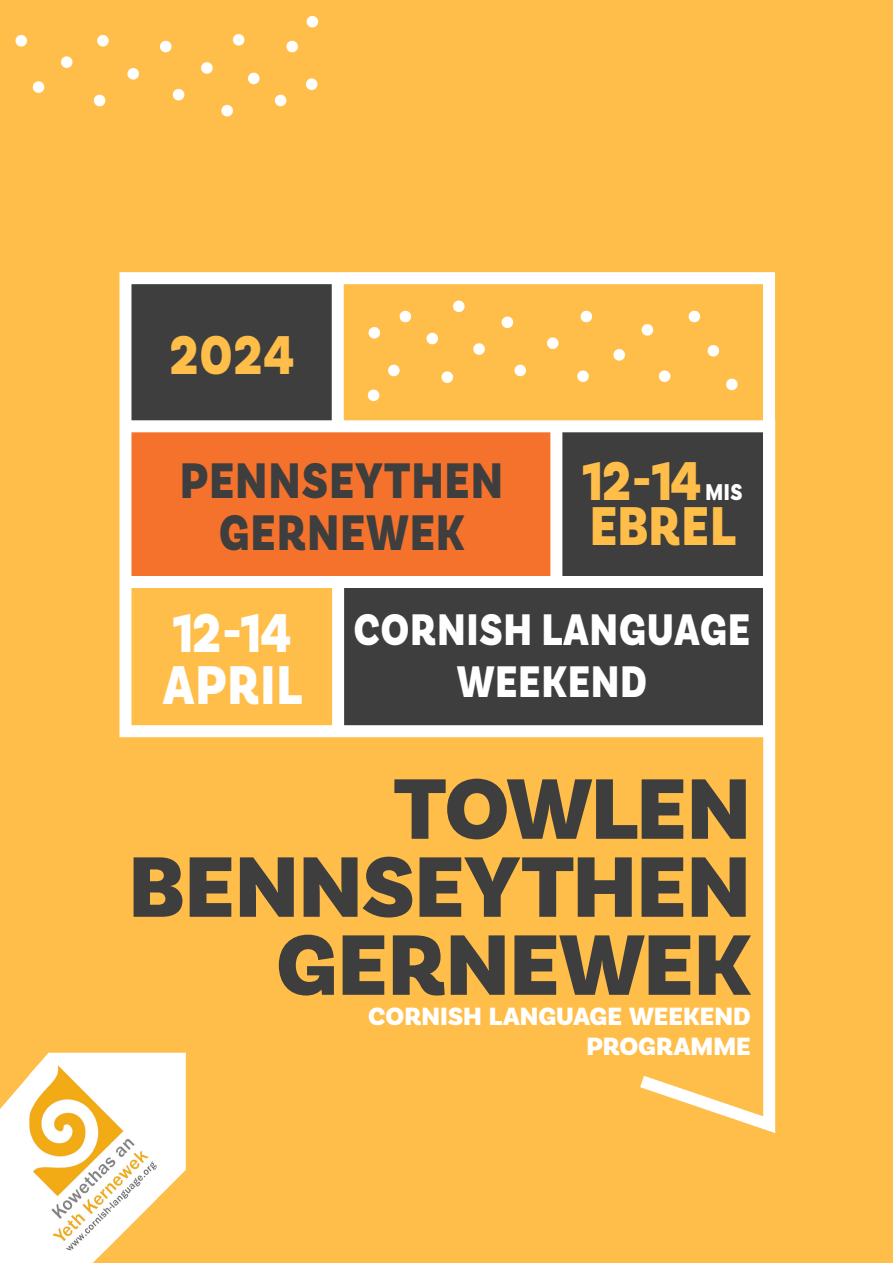
<style>
.page{position:relative;width:893px;height:1263px;background:#ffbe4a}
.page>*{position:absolute;margin:0;border:0;box-sizing:border-box;transform-origin:0 0}
.t1{font:900 90px/78px "Basic Sans";letter-spacing:-.005em;color:#3e3e3e;text-align:right}
.t2{font:900 57.3px "Basic Sans";letter-spacing:.03em;color:#ffbe4a;scale:.85 1}
.t3{font:900 57.3px/52.5px "Basic Sans";letter-spacing:.03em;color:#fff;scale:.85 1}
.t4{font:900 52.5px/52.5px "Basic Sans";letter-spacing:.03em;color:#3e3e3e;text-align:center;scale:.85 1}
.t5{font:900 46.5px/52.5px "Basic Sans";letter-spacing:.03em;color:#fff;text-align:center;scale:.85 1}
.t6{font:900 26.25px/30px "Basic Sans";color:#fff;text-align:right}
.t7{font:900 24px "Basic Sans";color:#fff;scale:.85 1}
</style>
<div class="page">
<div style="left:126px;top:278px;width:212px;height:144px;background:#3e3e3e"></div>
<div style="left:557px;top:430px;width:211px;height:149px;background:#3e3e3e"></div>
<div style="left:338px;top:588px;width:430px;height:143px;background:#3e3e3e"></div>
<div style="left:126px;top:430px;width:431px;height:149px;background:#f5722c"></div>
<img style="left:367px;top:300px;width:371px;height:102px">
<div style="left:332px;top:278px;width:12px;height:149px;background:#fff"></div>
<div style="left:332px;top:582px;width:12px;height:149px;background:#fff"></div>
<div style="left:126px;top:420px;width:642px;height:12px;background:#fff"></div>
<div style="left:126px;top:576px;width:642px;height:12px;background:#fff"></div>
<div style="left:550px;top:427px;width:12px;height:155px;background:#fff"></div>
<svg style="left:627px;top:420px;width:149px;height:713px"></svg>
<div style="left:119px;top:272px;width:656px;height:465px;border:12px solid #fff"></div>
<img style="left:15px;top:15px;width:304px;height:102px">
<svg style="left:0;top:1053px;width:186px;height:210px"></svg>
<img style="left:29px;top:1065px;width:127px;height:185px">
<h2 class="t2" style="left:170px;top:320px;width:149px">2024</h2>
<h3 class="t4" style="left:180px;top:455px;width:381px">PENNSEYTHEN<br>GERNEWEK</h3>
<h2 class="t2" style="left:583px;top:446px;width:141px">12-14</h2>
<p class="t7" style="left:705px;top:478px;width:45px">MIS</p>
<h2 class="t2" style="left:590px;top:491px;width:173px">EBREL</h2>
<h2 class="t3" style="left:163px;top:608px;width:165px">12-14<br>APRIL</h2>
<h3 class="t5" style="left:354px;top:604px;width:468px">CORNISH LANGUAGE<br>WEEKEND</h3>
<h1 class="t1" style="left:129px;top:772px;width:624px">TOWLEN<br>BENNSEYTHEN<br>GERNEWEK</h1>
<p class="t6" style="left:368px;top:1002px;width:384px">CORNISH LANGUAGE WEEKEND<br>PROGRAMME</p>
</div>
